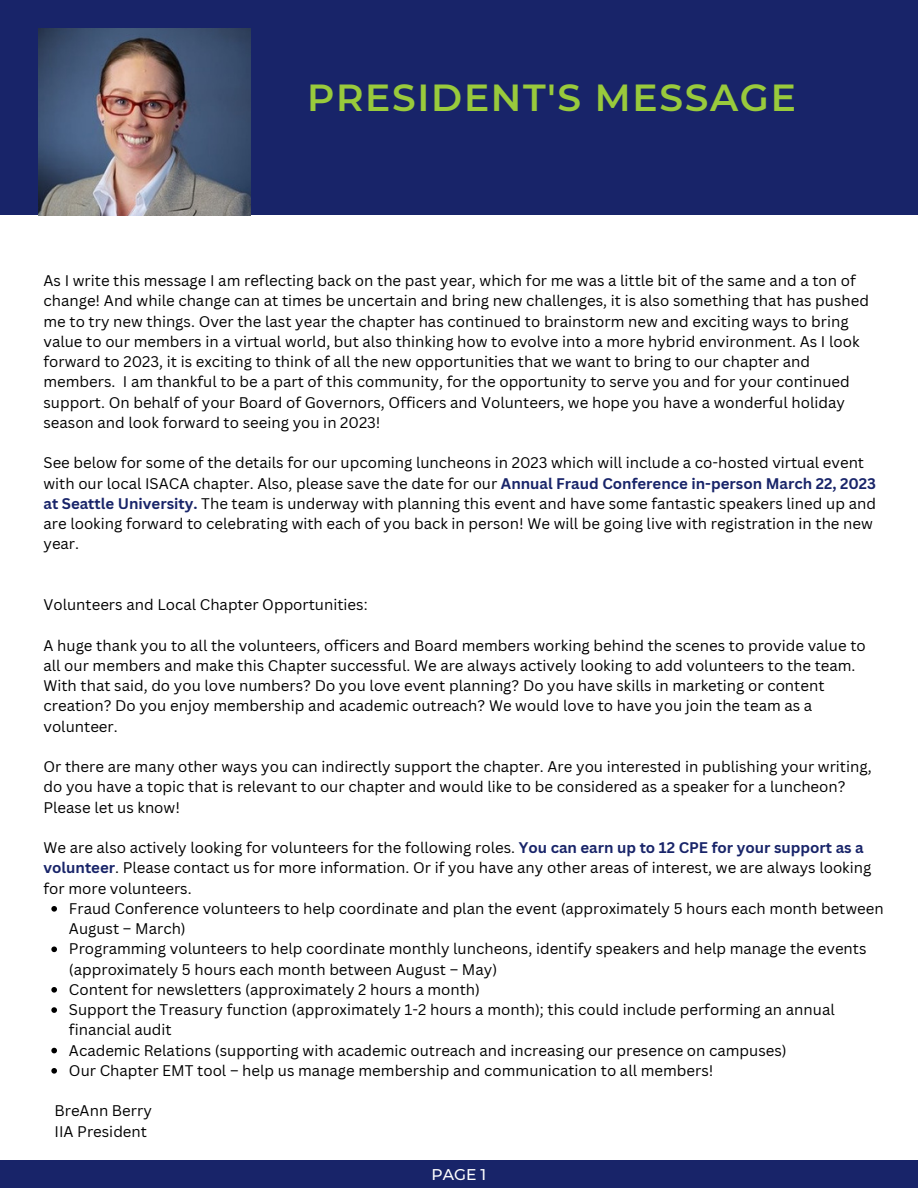
<style>
.page{position:relative;width:918px;height:1188px;background:#fff}
.page>*{position:absolute;margin:0;border:0;box-sizing:border-box;transform-origin:0 0}
.t1{font:600 37.65px "Montserrat";letter-spacing:.045em;color:#99ca3c}
.t2{font:500 15.45px "Montserrat";color:#fff}
.t3{font:15px/20.2px "Canva Sans";color:#000}
.s1{font-weight:700;color:#182469}
</style>
<div class="page">
<div style="left:0;top:0;width:918px;height:215px;background:#182469"></div>
<img style="left:38px;top:29px;width:213px;height:187px">
<svg style="left:51px;top:906px;width:6px;height:6px"></svg>
<svg style="left:51px;top:947px;width:6px;height:5px"></svg>
<svg style="left:51px;top:987px;width:6px;height:6px"></svg>
<svg style="left:51px;top:1007px;width:6px;height:6px"></svg>
<svg style="left:51px;top:1048px;width:6px;height:5px"></svg>
<svg style="left:51px;top:1068px;width:6px;height:6px"></svg>
<div style="left:0;top:1160px;width:918px;height:28px;background:#182469"></div>
<h1 class="t1" style="left:307px;top:74px;width:490px">PRESIDENT'S MESSAGE</h1>
<p class="t3" style="left:43px;top:270px;width:827px">As I write this message I am reflecting back on the past year, which for me was a little bit of the same and a ton of change! And while change can at times be uncertain and bring new challenges, it is also something that has pushed me to try new things. Over the last year the chapter has continued to brainstorm new and exciting ways to bring value to our members in a virtual world, but also thinking how to evolve into a more hybrid environment. As I look forward to 2023, it is exciting to think of all the new opportunities that we want to bring to our chapter and members. I am thankful to be a part of this community, for the opportunity to serve you and for your continued support. On behalf of your Board of Governors, Officers and Volunteers, we hope you have a wonderful holiday season and look forward to seeing you in 2023!</p>
<p class="t3" style="left:43px;top:452px;width:834px">See below for some of the details for our upcoming luncheons in 2023 which will include a co-hosted virtual event with our local ISACA chapter. Also, please save the date for our <span class="s1">Annual Fraud Conference in-person March 22, 2023 at Seattle University.</span> The team is underway with planning this event and have some fantastic speakers lined up and are looking forward to celebrating with each of you back in person! We will be going live with registration in the new year.</p>
<p class="t3" style="left:43px;top:594px;width:326px">Volunteers and Local Chapter Opportunities:</p>
<p class="t3" style="left:43px;top:635px;width:824px">A huge thank you to all the volunteers, officers and Board members working behind the scenes to provide value to all our members and make this Chapter successful. We are always actively looking to add volunteers to the team.<br>With that said, do you love numbers? Do you love event planning? Do you have skills in marketing or content creation? Do you enjoy membership and academic outreach? We would love to have you join the team as a volunteer.</p>
<p class="t3" style="left:43px;top:756px;width:830px">Or there are many other ways you can indirectly support the chapter. Are you interested in publishing your writing, do you have a topic that is relevant to our chapter and would like to be considered as a speaker for a luncheon?<br>Please let us know!</p>
<p class="t3" style="left:43px;top:837px;width:829px">We are also actively looking for volunteers for the following roles. <span class="s1">You can earn up to 12 CPE for your support as a volunteer</span>. Please contact us for more information. Or if you have any other areas of interest, we are always looking for more volunteers.</p>
<p class="t3" style="left:69px;top:898px;width:816px">Fraud Conference volunteers to help coordinate and plan the event (approximately 5 hours each month between August – March)<br>Programming volunteers to help coordinate monthly luncheons, identify speakers and help manage the events (approximately 5 hours each month between August – May)<br>Content for newsletters (approximately 2 hours a month)<br>Support the Treasury function (approximately 1-2 hours a month); this could include performing an annual financial audit<br>Academic Relations (supporting with academic outreach and increasing our presence on campuses)<br>Our Chapter EMT tool – help us manage membership and communication to all members!</p>
<p class="t3" style="left:55px;top:1100px;width:99px">BreAnn Berry<br>IIA President</p>
<p class="t2" style="left:432px;top:1165px;width:56px">PAGE 1</p>
</div>
